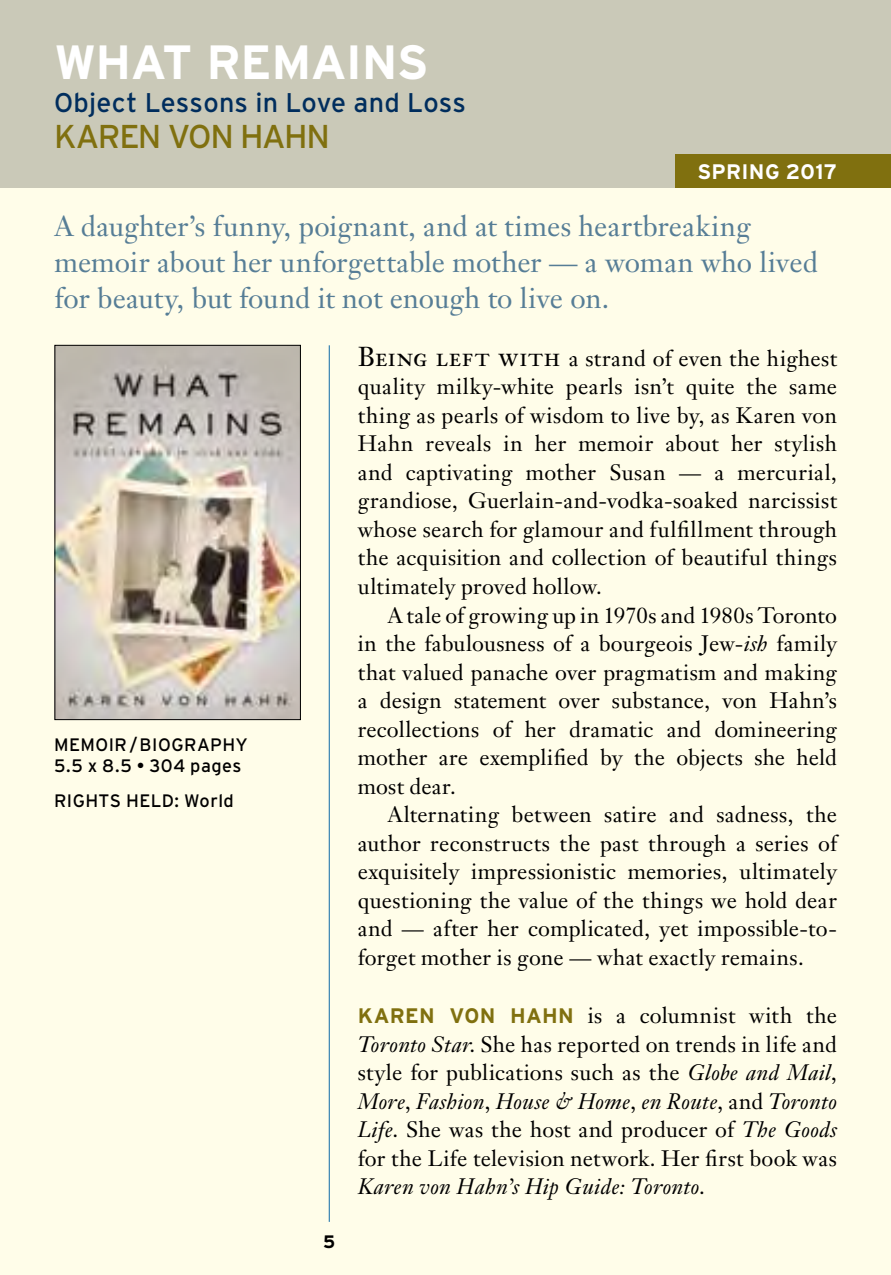
<style>
.page{position:relative;width:891px;height:1275px;background:#fff}
.page>*{position:absolute;margin:0;border:0;box-sizing:border-box;transform-origin:0 0}
.t1{font:700 48px "Interstate";letter-spacing:-.015em;color:#fff}
.t2{font:33px "Interstate";letter-spacing:-.045em;color:#80700f}
.t3{font:28.5px/36px "Janson Text";color:#567d96}
.t4{font:27px "Interstate";letter-spacing:.005em;color:#002d5d}
.t5{font:21.9px/28.5px "Janson Text";letter-spacing:.01em;color:#000;text-align:justify}
.t6{font:700 21px "Interstate";letter-spacing:.015em;color:#fff}
.t7{font:18px/21.6px "Interstate";letter-spacing:.025em;color:#000}
.t8{font:700 18px "Interstate";color:#000}
.s1{font-family:"Janson Text Roman SC";font-size:27px}
.s2{font-style:italic}
.s3{font-family:"Interstate";font-weight:700;font-size:21px;color:#80700f}
</style>
<div class="page">
<div style="left:0;top:0;width:891px;height:1274px;background:#fffde9"></div>
<div style="left:0;top:0;width:891px;height:187px;background:#cac9b8"></div>
<hr style="left:329px;top:345px;width:1px;height:876px;background:#3682b2">
<div style="left:675px;top:154px;width:216px;height:33px;background:#80700f"></div>
<img style="left:56px;top:347px;width:243px;height:371px">
<div style="left:54px;top:345px;width:247px;height:375px;border:1px solid #000"></div>
<h1 class="t1" style="left:54px;top:35px;width:376px">WHAT REMAINS</h1>
<p class="t4" style="left:54px;top:87px;width:413px">Object Lessons in Love and Loss</p>
<h2 class="t2" style="left:54px;top:117px;width:278px">KAREN VON HAHN</h2>
<p class="t6" style="left:697px;top:160px;width:141px">SPRING 2017</p>
<h3 class="t3" style="left:54px;top:208px;width:765px">A daughter’s funny, poignant, and at times heartbreaking memoir about her unforgettable mother — a woman who lived for beauty, but found it not enough to live on.</h3>
<p class="t5" style="left:358px;top:344px;width:481px"><span class="s1">Being left with</span> a strand of even the highest quality milky-white pearls isn’t quite the same thing as pearls of wisdom to live by, as Karen von Hahn reveals in her memoir about her stylish and captivating mother Susan — a mercurial, grandiose, Guerlain-and-vodka-soaked narcissist whose search for glamour and fulfillment through the acquisition and collection of beautiful things ultimately proved hollow.</p>
<p class="t5" style="left:358px;top:600px;width:481px;text-indent:30px">A tale of growing up in 1970s and 1980s Toronto in the fabulousness of a bourgeois Jew-<span class="s2">ish</span> family that valued panache over pragmatism and making a design statement over substance, von Hahn’s recollections of her dramatic and domineering mother are exemplified by the objects she held most dear.</p>
<p class="t5" style="left:358px;top:800px;width:481px;text-indent:30px">Alternating between satire and sadness, the author reconstructs the past through a series of exquisitely impressionistic memories, ultimately questioning the value of the things we hold dear and — after her complicated, yet impossible-to&shy;forget mother is gone — what exactly remains.</p>
<p class="t5" style="left:358px;top:1001px;width:481px"><span class="s3">KAREN VON HAHN</span> is a columnist with the <span class="s2">Toronto Star</span>. She has reported on trends in life and style for publications such as the <span class="s2">Globe and Mail</span>, <span class="s2">More</span>, <span class="s2">Fashion</span>, <span class="s2">House &amp; Home</span>, <span class="s2">en Route</span>, and <span class="s2">Toronto Life</span>. She was the host and producer of <span class="s2">The Goods </span>for the Life television network. Her first book was <span class="s2">Karen von Hahn’s Hip Guide: Toronto</span>.</p>
<p class="t7" style="left:54px;top:733px;width:196px">MEMOIR/BIOGRAPHY<br>5.5 x 8.5 • 304 pages</p>
<p class="t7" style="left:54px;top:790px;width:181px">RIGHTS HELD: World</p>
<p class="t8" style="left:323px;top:1231px;width:14px">5</p>
</div>
